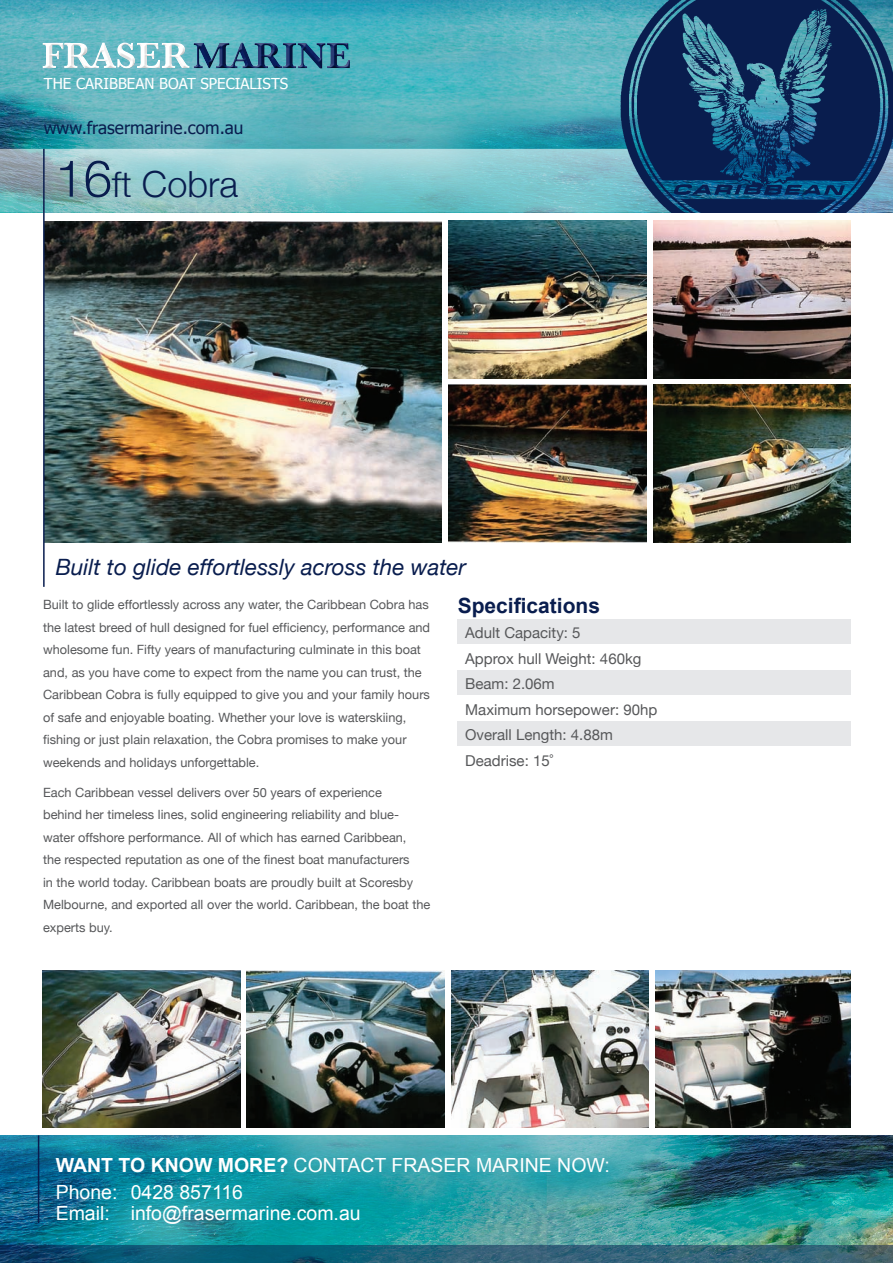
<style>
.page{position:relative;width:893px;height:1263px;background:#fff}
.page>*{position:absolute;margin:0;border:0;box-sizing:border-box;transform-origin:0 0}
.t1{font:300 36px "Helvetica Neue";color:#091d4e}
.t2{font:italic 22.5px "Helvetica Neue";color:#091d4e}
.t3{font:700 21px "Arial";color:#091d4e}
.t4{font:19.5px "Arial";color:#fff}
.t5{font:17.25px "Tahoma";color:#091d4e}
.t6{font:15.15px "Tahoma";color:#fff}
.t7{font:15px "Helvetica Neue";color:#57585a}
.t8{font:12.75px/22.5px "Helvetica Neue";color:#57585a}
.s1{font-size:51px}
.s2{font-weight:700}
</style>
<div class="page">
<img style="left:0;top:1135px;width:893px;height:111px">
<svg style="left:0;top:1246px;width:893px;height:17px;background:#225d75"></svg>
<img style="left:0;top:0;width:621px;height:149px">
<svg style="left:0;top:149px;width:621px;height:64px;background:#8bc6cb"></svg>
<img style="left:621px;top:0;width:272px;height:213px">
<hr style="left:38px;top:1135px;width:1px;height:88px;background:#091d4e">
<img style="left:45px;top:222px;width:397px;height:320px">
<img style="left:653px;top:385px;width:197px;height:157px">
<img style="left:449px;top:385px;width:198px;height:157px">
<img style="left:653px;top:221px;width:198px;height:157px">
<img style="left:449px;top:221px;width:197px;height:157px">
<img style="left:247px;top:970px;width:198px;height:157px">
<div style="left:458px;top:620px;width:393px;height:24px;background:#e6e7e9"></div>
<div style="left:458px;top:671px;width:393px;height:24px;background:#e6e7e9"></div>
<div style="left:458px;top:722px;width:393px;height:24px;background:#e6e7e9"></div>
<img style="left:451px;top:970px;width:198px;height:157px">
<img style="left:655px;top:970px;width:195px;height:157px">
<img style="left:43px;top:970px;width:198px;height:157px">
<div style="left:41px;top:42px;width:149px;height:27px;background:#231f20;opacity:.3"></div>
<svg style="left:43px;top:43px;width:148px;height:26px"></svg>
<div style="left:191px;top:42px;width:159px;height:27px;background:#231f20;opacity:.9"></div>
<hr style="left:43px;top:149px;width:2px;height:438px;background:#091d4e">
<p class="t6" style="left:44px;top:74px;width:246px">THE CARIBBEAN BOAT SPECIALISTS</p>
<p class="t5" style="left:44px;top:117px;width:201px">www.frasermarine.com.au</p>
<p class="t1" style="left:55px;top:162px;width:184px"><span class="s1">16</span>ft Cobra</p>
<p class="t2" style="left:56px;top:554px;width:412px">Built to glide effortlessly across the water</p>
<p class="t8" style="left:43px;top:593px;width:389px">Built to glide effortlessly across any water, the Caribbean Cobra has the latest breed of hull designed for fuel efficiency, performance and wholesome fun. Fifty years of manufacturing culminate in this boat and, as you have come to expect from the name you can trust, the Caribbean Cobra is fully equipped to give you and your family hours of safe and enjoyable boating. Whether your love is waterskiing, fishing or just plain relaxation, the Cobra promises to make your weekends and holidays unforgettable.</p>
<p class="t8" style="left:43px;top:781px;width:389px">Each Caribbean vessel delivers over 50 years of experience<br>behind her timeless lines, solid engineering reliability and blue&shy;water offshore performance. All of which has earned Caribbean,<br>the respected reputation as one of the finest boat manufacturers<br>in the world today. Caribbean boats are proudly built at Scoresby Melbourne, and exported all over the world. Caribbean, the boat the experts buy.</p>
<p class="t3" style="left:458px;top:591px;width:144px">Specifications</p>
<p class="t7" style="left:465px;top:624px;width:117px">Adult Capacity: 5</p>
<p class="t7" style="left:465px;top:649px;width:178px">Approx hull Weight: 460kg</p>
<p class="t7" style="left:465px;top:675px;width:91px">Beam: 2.06m</p>
<p class="t7" style="left:465px;top:700px;width:193px">Maximum horsepower: 90hp</p>
<p class="t7" style="left:465px;top:726px;width:149px">Overall Length: 4.88m</p>
<p class="t7" style="left:465px;top:751px;width:89px">Deadrise: 15˚</p>
<p class="t4" style="left:56px;top:1152px;width:556px"><span class="s2">WANT TO KNOW MORE?</span> CONTACT FRASER MARINE NOW:</p>
<p class="t4" style="left:56px;top:1179px;width:189px">Phone: 0428 857116</p>
<p class="t4" style="left:56px;top:1200px;width:307px">Email: info@frasermarine.com.au</p>
</div>
